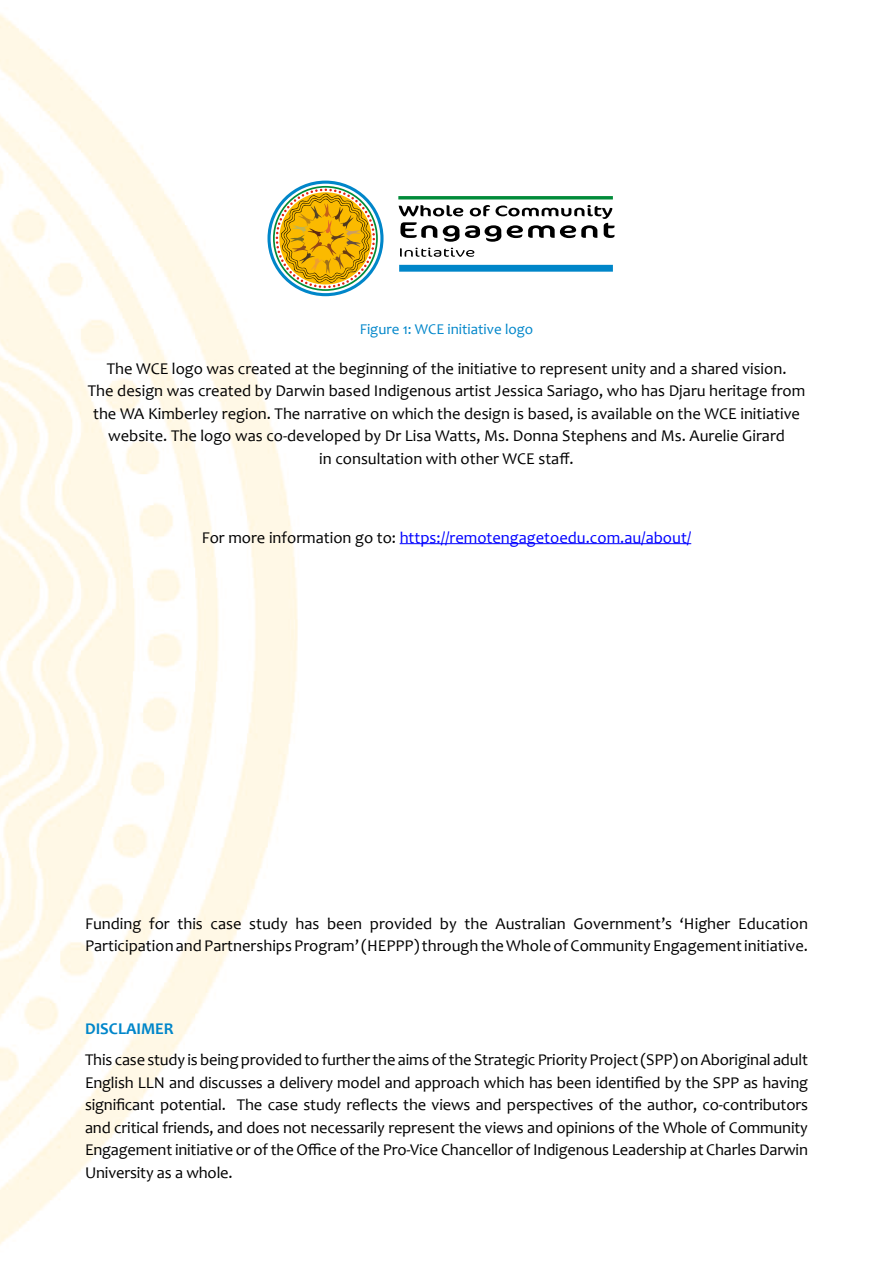
<style>
.page{position:relative;width:893px;height:1263px;background:#fff}
.page>*{position:absolute;margin:0;border:0;box-sizing:border-box;transform-origin:0 0}
.t1{font:16.5px/22.5px "Candara";color:#000;text-align:center}
.t2{font:16.5px "Candara";color:#00f}
.t3{font:700 16.5px "Candara";color:#0086ca}
.t4{font:15px "Candara";color:#0086ca}
.s1{color:#000}
</style>
<div class="page">
<img style="left:0;top:14px;width:318px;height:1231px">
<hr style="left:400px;top:543px;width:291px;height:1px;background:#00f">
<svg style="left:269px;top:182px;width:113px;height:113px"></svg>
<div style="left:267px;top:181px;width:117px;height:115px;border:3px solid #0086c9;border-radius:50%"></div>
<div style="left:273px;top:186px;width:105px;height:105px;border:2px solid #008b39;border-radius:50%"></div>
<svg style="left:276px;top:189px;width:99px;height:99px;background:#d3af43"></svg>
<svg style="left:399px;top:205px;width:215px;height:37px"></svg>
<svg style="left:400px;top:248px;width:74px;height:9px"></svg>
<hr style="left:398px;top:196px;width:215px;height:3px;background:#008b39">
<div style="left:399px;top:265px;width:214px;height:7px;background:#0086c9"></div>
<p class="t4" style="left:360px;top:320px;width:175px">Figure 1: WCE initiative logo</p>
<p class="t1" style="left:88px;top:357px;width:719px">The WCE logo was created at the beginning of the initiative to represent unity and a shared vision.<br>The design was created by Darwin based Indigenous artist Jessica Sariago, who has Djaru heritage from the WA Kimberley region. The narrative on which the design is based, is available on the WCE initiative website. The logo was co-developed by Dr Lisa Watts, Ms. Donna Stephens and Ms. Aurelie Girard<br>in consultation with other WCE staff.</p>
<p class="t2" style="left:202px;top:527px;width:491px"><span class="s1">For more information go to:</span> https://remotengagetoedu.com.au/about/</p>
<p class="t1" style="left:85px;top:912px;width:724px;text-align:left">Funding for this case study has been provided by the Australian Government’s ‘Higher Education<br>Participation and Partnerships Program’ (HEPPP) through the Whole of Community Engagement initiative.</p>
<p class="t3" style="left:85px;top:1019px;width:90px">DISCLAIMER</p>
<p class="t1" style="left:85px;top:1049px;width:724px;text-align:justify">This case study is being provided to further the aims of the Strategic Priority Project (SPP) on Aboriginal adult English LLN and discusses a delivery model and approach which has been identified by the SPP as having significant potential. The case study reflects the views and perspectives of the author, co-contributors and critical friends, and does not necessarily represent the views and opinions of the Whole of Community Engagement initiative or of the Office of the Pro-Vice Chancellor of Indigenous Leadership at Charles Darwin University as a whole.</p>
</div>
